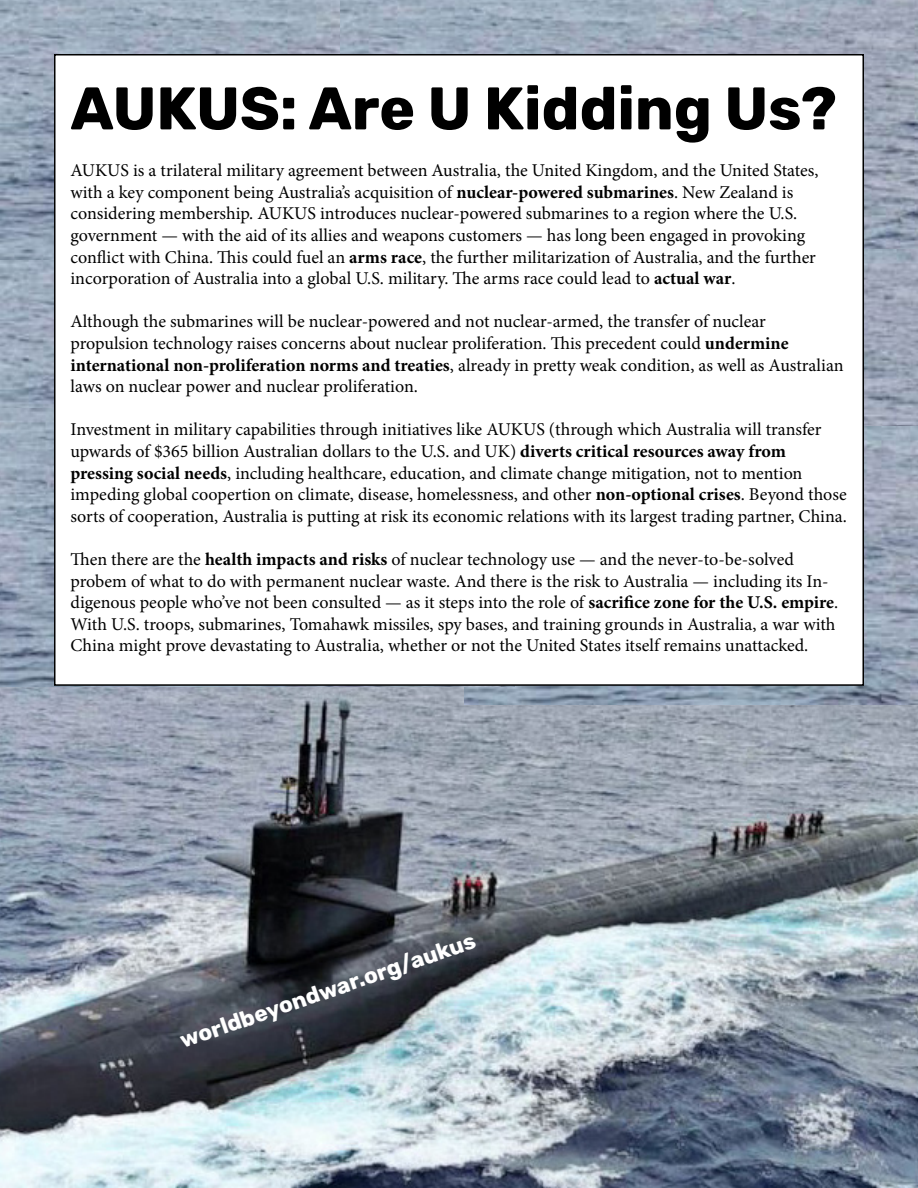
<style>
.page{position:relative;width:918px;height:1188px;background:#fff}
.page>*{position:absolute;margin:0;border:0;box-sizing:border-box;transform-origin:0 0}
.t1{font:700 60px "Rubik";color:#000}
.t2{font:700 22.5px "Rubik";color:#fff}
.t3{font:18px/21.6px "Minion Pro";color:#000}
.s1{font-weight:700}
</style>
<div class="page">
<img style="left:0;top:686px;width:918px;height:502px">
<img style="left:0;top:0;width:340px;height:261px">
<img style="left:340px;top:0;width:578px;height:250px">
<img style="left:0;top:261px;width:54px;height:147px">
<img style="left:864px;top:250px;width:54px;height:176px">
<img style="left:464px;top:426px;width:454px;height:278px">
<img style="left:0;top:408px;width:54px;height:278px">
<div style="left:55px;top:55px;width:808px;height:630px;background:#fff"></div>
<h1 class="t1" style="left:70px;top:73px;width:768px">AUKUS: Are U Kidding Us?</h1>
<p class="t3" style="left:70px;top:160px;width:750px">AUKUS is a trilateral military agreement between Australia, the United Kingdom, and the United States, with a key component being Australia’s acquisition of <span class="s1">nuclear-powered submarines</span>. New Zealand is considering membership. AUKUS introduces nuclear-powered submarines to a region where the U.S. government — with the aid of its allies and weapons customers — has long been engaged in provoking conflict with China. This could fuel an <span class="s1">arms race</span>, the further militarization of Australia, and the further incorporation of Australia into a global U.S. military. The arms race could lead to <span class="s1">actual war</span>.</p>
<p class="t3" style="left:70px;top:311px;width:775px">Although the submarines will be nuclear-powered and not nuclear-armed, the transfer of nuclear propulsion technology raises concerns about nuclear proliferation. This precedent could <span class="s1">undermine international non-proliferation norms and treaties</span>, already in pretty weak condition, as well as Australian laws on nuclear power and nuclear proliferation.</p>
<p class="t3" style="left:70px;top:419px;width:778px">Investment in military capabilities through initiatives like AUKUS (through which Australia will transfer upwards of $365 billion Australian dollars to the U.S. and UK) <span class="s1">diverts critical resources away from pressing social needs</span>, including healthcare, education, and climate change mitigation, not to mention impeding global coopertion on climate, disease, homelessness, and other <span class="s1">non-optional crises</span>. Beyond those sorts of cooperation, Australia is putting at risk its economic relations with its largest trading partner, China.</p>
<p class="t3" style="left:70px;top:549px;width:769px">Then there are the <span class="s1">health impacts and risks</span> of nuclear technology use — and the never-to-be-solved probem of what to do with permanent nuclear waste. And there is the risk to Australia — including its In&shy;digenous people who’ve not been consulted — as it steps into the role of <span class="s1">sacrifice zone for the U.S. empire</span>.<br>With U.S. troops, submarines, Tomahawk missiles, spy bases, and training grounds in Australia, a war with China might prove devastating to Australia, whether or not the United States itself remains unattacked.</p>
<p class="t2" style="left:176px;top:1028px;width:313px;rotate:-19deg">worldbeyondwar.org/aukus</p>
</div>
